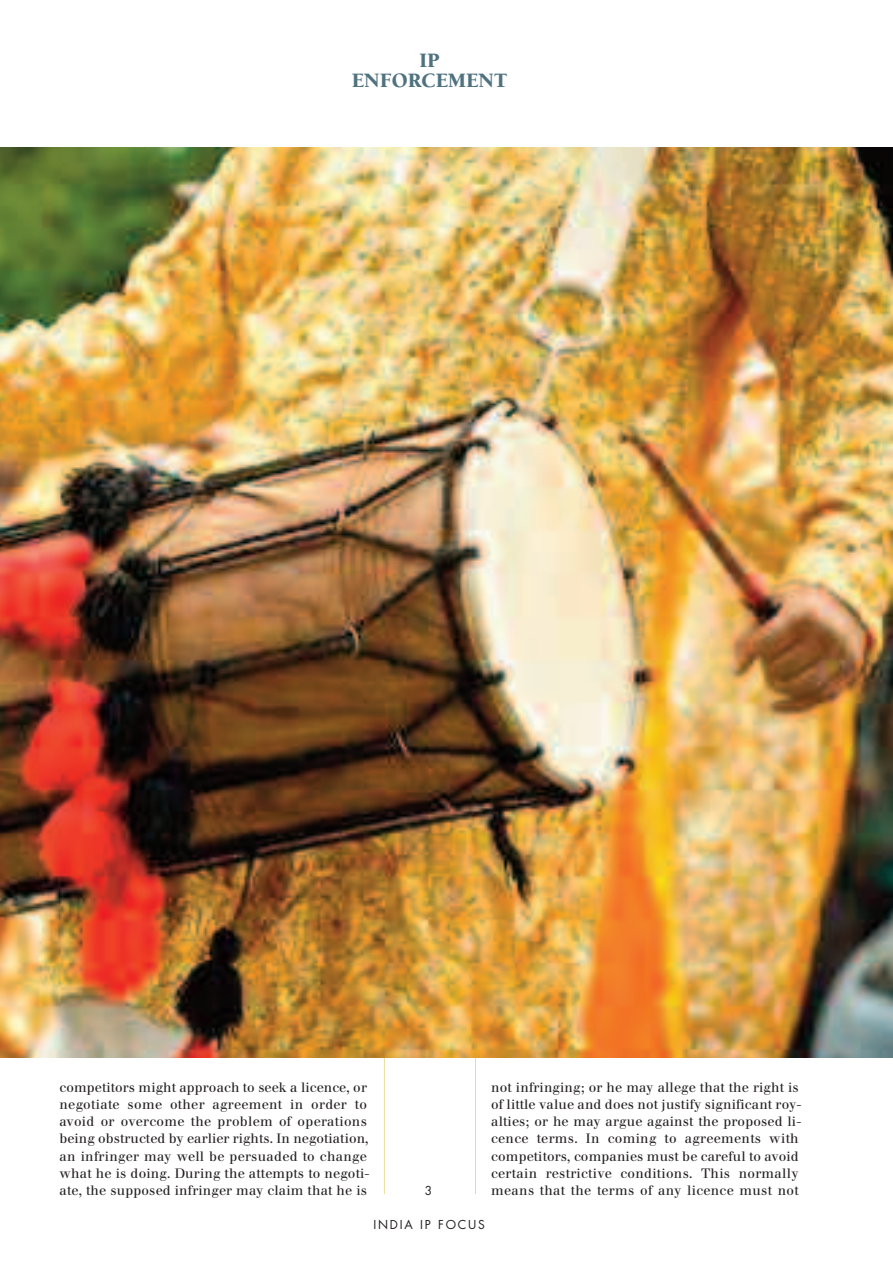
<style>
.page{position:relative;width:893px;height:1263px;background:#fff}
.page>*{position:absolute;margin:0;border:0;box-sizing:border-box;transform-origin:0 0}
.t1{font:900 21px/19.5px "Berkeley";color:#507280;text-align:center}
.t2{font:13.5px/17.1px "Walbaum";letter-spacing:.015em;color:#231f20}
.t3{font:12px "Futura";letter-spacing:.15em;color:#231f20}
</style>
<div class="page">
<hr style="left:384px;top:766px;width:1px;height:428px;background:#e6de9c">
<hr style="left:475px;top:766px;width:1px;height:428px;background:#e6de9c">
<img style="left:0;top:147px;width:893px;height:910px">
<h1 class="t1" style="left:352px;top:53px;width:157px">IP<br>ENFORCEMENT</h1>
<p class="t2" style="left:60px;top:1080px;width:312px">competitors might approach to seek a licence, or negotiate some other agreement in order to avoid or overcome the problem of operations being obstructed by earlier rights. In negotiation, an infringer may well be persuaded to change what he is doing. During the attempts to negoti&shy;ate, the supposed infringer may claim that he is</p>
<p class="t2" style="left:491px;top:1080px;width:312px">not infringing; or he may allege that the right is of little value and does not justify significant roy&shy;alties; or he may argue against the proposed li&shy;cence terms. In coming to agreements with competitors, companies must be careful to avoid certain restrictive conditions. This normally</p>
<p class="t3" style="left:425px;top:1185px;width:9px">3</p>
<p class="t2" style="left:491px;top:1183px;width:309px">means that the terms of any licence must not</p>
<p class="t3" style="left:373px;top:1219px;width:113px">INDIA IP FOCUS</p>
</div>
